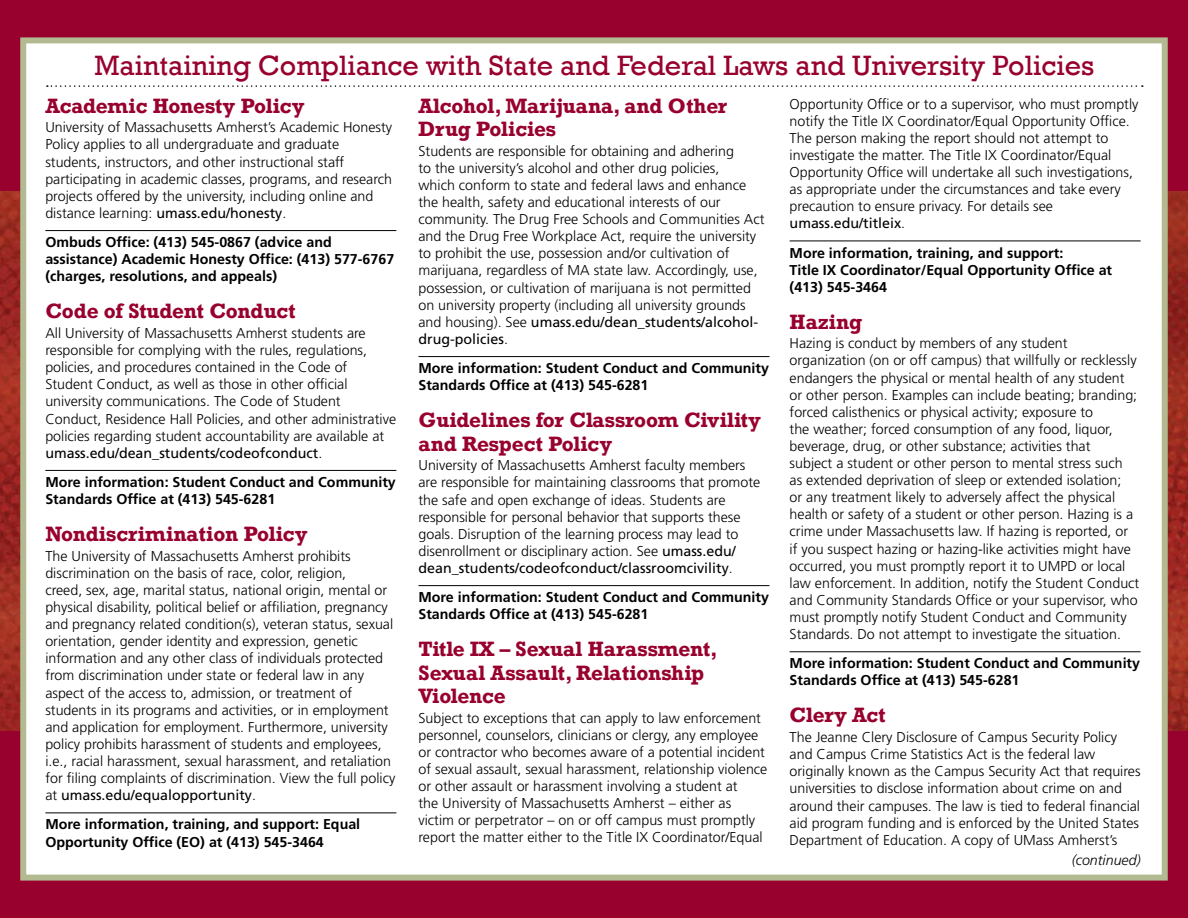
<style>
.page{position:relative;width:1188px;height:918px;background:#98002e}
.page>*{position:absolute;margin:0;border:0;box-sizing:border-box;transform-origin:0 0}
.t1{font:28.65px "Rockwell";color:#98002e}
.t2{font:700 19.5px/23.4px "Rockwell";color:#98002e}
.t3{font:300 14.25px/17.1px "Frutiger LT Std";color:#000}
.t4{font:700 14.25px/17.1px "Frutiger LT Std";color:#000}
.t5{font:italic 300 14.25px "Frutiger LT Std";color:#000}
.s1{font-weight:400}
</style>
<div class="page">
<img style="left:0;top:191px;width:1188px;height:539px">
<div style="left:20px;top:37px;width:1148px;height:844px;background:#fff;border:6px solid #b2ba91"></div>
<hr style="left:45px;top:230px;width:351px;height:1px;background:#000">
<hr style="left:45px;top:470px;width:351px;height:1px;background:#000">
<hr style="left:45px;top:812px;width:351px;height:1px;background:#000">
<svg style="left:47px;top:85px;width:1096px;height:2px"></svg>
<hr style="left:418px;top:356px;width:352px;height:1px;background:#000">
<hr style="left:418px;top:585px;width:352px;height:1px;background:#000">
<hr style="left:790px;top:241px;width:351px;height:1px;background:#000">
<hr style="left:790px;top:651px;width:351px;height:1px;background:#000">
<h1 class="t1" style="left:94px;top:48px;width:1001px">Maintaining Compliance with State and Federal Laws and University Policies</h1>
<h2 class="t2" style="left:418px;top:94px;width:311px">Alcohol, Marijuana, and Other<br>Drug Policies</h2>
<p class="t3" style="left:418px;top:143px;width:348px">Students are responsible for obtaining and adhering<br>to the university’s alcohol and other drug policies,<br>which conform to state and federal laws and enhance the health, safety and educational interests of our community. The Drug Free Schools and Communities Act and the Drug Free Workplace Act, require the university to prohibit the use, possession and/or cultivation of marijuana, regardless of MA state law. Accordingly, use, possession, or cultivation of marijuana is not permitted on university property (including all university grounds and housing). See <span class="s1">umass.edu/dean_students/alcohol&shy;drug-policies</span>.</p>
<p class="t4" style="left:418px;top:360px;width:352px">More information: Student Conduct and Community<br>Standards Office at (413) 545-6281</p>
<h2 class="t2" style="left:418px;top:408px;width:344px">Guidelines for Classroom Civility and Respect Policy</h2>
<p class="t3" style="left:418px;top:457px;width:343px">University of Massachusetts Amherst faculty members are responsible for maintaining classrooms that promote the safe and open exchange of ideas. Students are responsible for personal behavior that supports these goals. Disruption of the learning process may lead to disenrollment or disciplinary action. See <span class="s1">umass.edu/ dean_students/codeofconduct/classroomcivility</span>.</p>
<p class="t4" style="left:418px;top:589px;width:352px">More information: Student Conduct and Community<br>Standards Office at (413) 545-6281</p>
<h2 class="t2" style="left:418px;top:637px;width:301px">Title IX – Sexual Harassment,<br>Sexual Assault, Relationship<br>Violence</h2>
<p class="t3" style="left:418px;top:710px;width:350px">Subject to exceptions that can apply to law enforcement personnel, counselors, clinicians or clergy, any employee or contractor who becomes aware of a potential incident of sexual assault, sexual harassment, relationship violence or other assault or harassment involving a student at<br>the University of Massachusetts Amherst – either as victim or perpetrator – on or off campus must promptly report the matter either to the Title IX Coordinator/Equal</p>
<p class="t3" style="left:790px;top:95px;width:350px">Opportunity Office or to a supervisor, who must promptly notify the Title IX Coordinator/Equal Opportunity Office.<br>The person making the report should not attempt to investigate the matter. The Title IX Coordinator/Equal Opportunity Office will undertake all such investigations, as appropriate under the circumstances and take every precaution to ensure privacy. For details see <span class="s1">umass.edu/titleix</span>.</p>
<p class="t4" style="left:790px;top:244px;width:324px">More information, training, and support:<br>Title IX Coordinator/Equal Opportunity Office at (413) 545-3464</p>
<h2 class="t2" style="left:790px;top:310px;width:74px">Hazing</h2>
<p class="t3" style="left:790px;top:335px;width:351px">Hazing is conduct by members of any student organization (on or off campus) that willfully or recklessly endangers the physical or mental health of any student or other person. Examples can include beating; branding; forced calisthenics or physical activity; exposure to<br>the weather; forced consumption of any food, liquor, beverage, drug, or other substance; activities that<br>subject a student or other person to mental stress such<br>as extended deprivation of sleep or extended isolation;<br>or any treatment likely to adversely affect the physical health or safety of a student or other person. Hazing is a crime under Massachusetts law. If hazing is reported, or if you suspect hazing or hazing-like activities might have occurred, you must promptly report it to UMPD or local law enforcement. In addition, notify the Student Conduct and Community Standards Office or your supervisor, who must promptly notify Student Conduct and Community Standards. Do not attempt to investigate the situation.</p>
<p class="t4" style="left:790px;top:655px;width:352px">More information: Student Conduct and Community<br>Standards Office at (413) 545-6281</p>
<h2 class="t2" style="left:790px;top:703px;width:98px">Clery Act</h2>
<p class="t3" style="left:790px;top:729px;width:353px">The Jeanne Clery Disclosure of Campus Security Policy and Campus Crime Statistics Act is the federal law originally known as the Campus Security Act that requires universities to disclose information about crime on and around their campuses. The law is tied to federal financial aid program funding and is enforced by the United States Department of Education. A copy of UMass Amherst’s</p>
<p class="t5" style="left:1072px;top:852px;width:70px">(continued)</p>
<h2 class="t2" style="left:45px;top:94px;width:261px">Academic Honesty Policy</h2>
<p class="t3" style="left:45px;top:119px;width:348px">University of Massachusetts Amherst’s Academic Honesty Policy applies to all undergraduate and graduate students, instructors, and other instructional staff participating in academic classes, programs, and research projects offered by the university, including online and distance learning: <span class="s1">umass.edu/honesty</span>.</p>
<p class="t4" style="left:45px;top:234px;width:350px">Ombuds Office: (413) 545-0867 (advice and assistance) Academic Honesty Office: (413) 577-6767 (charges, resolutions, and appeals)</p>
<h2 class="t2" style="left:45px;top:299px;width:252px">Code of Student Conduct</h2>
<p class="t3" style="left:45px;top:325px;width:352px">All University of Massachusetts Amherst students are responsible for complying with the rules, regulations, policies, and procedures contained in the Code of Student Conduct, as well as those in other official university communications. The Code of Student Conduct, Residence Hall Policies, and other administrative policies regarding student accountability are available at <span class="s1">umass.edu/dean_students/codeofconduct</span>.</p>
<p class="t4" style="left:45px;top:474px;width:352px">More information: Student Conduct and Community<br>Standards Office at (413) 545-6281</p>
<h2 class="t2" style="left:45px;top:522px;width:264px">Nondiscrimination Policy</h2>
<p class="t3" style="left:45px;top:548px;width:352px">The University of Massachusetts Amherst prohibits discrimination on the basis of race, color, religion,<br>creed, sex, age, marital status, national origin, mental or physical disability, political belief or affiliation, pregnancy and pregnancy related condition(s), veteran status, sexual orientation, gender identity and expression, genetic information and any other class of individuals protected from discrimination under state or federal law in any aspect of the access to, admission, or treatment of students in its programs and activities, or in employment and application for employment. Furthermore, university policy prohibits harassment of students and employees, i.e., racial harassment, sexual harassment, and retaliation for filing complaints of discrimination. View the full policy at <span class="s1">umass.edu/equalopportunity</span>.</p>
<p class="t4" style="left:45px;top:816px;width:316px">More information, training, and support: Equal<br>Opportunity Office (EO) at (413) 545-3464</p>
</div>
